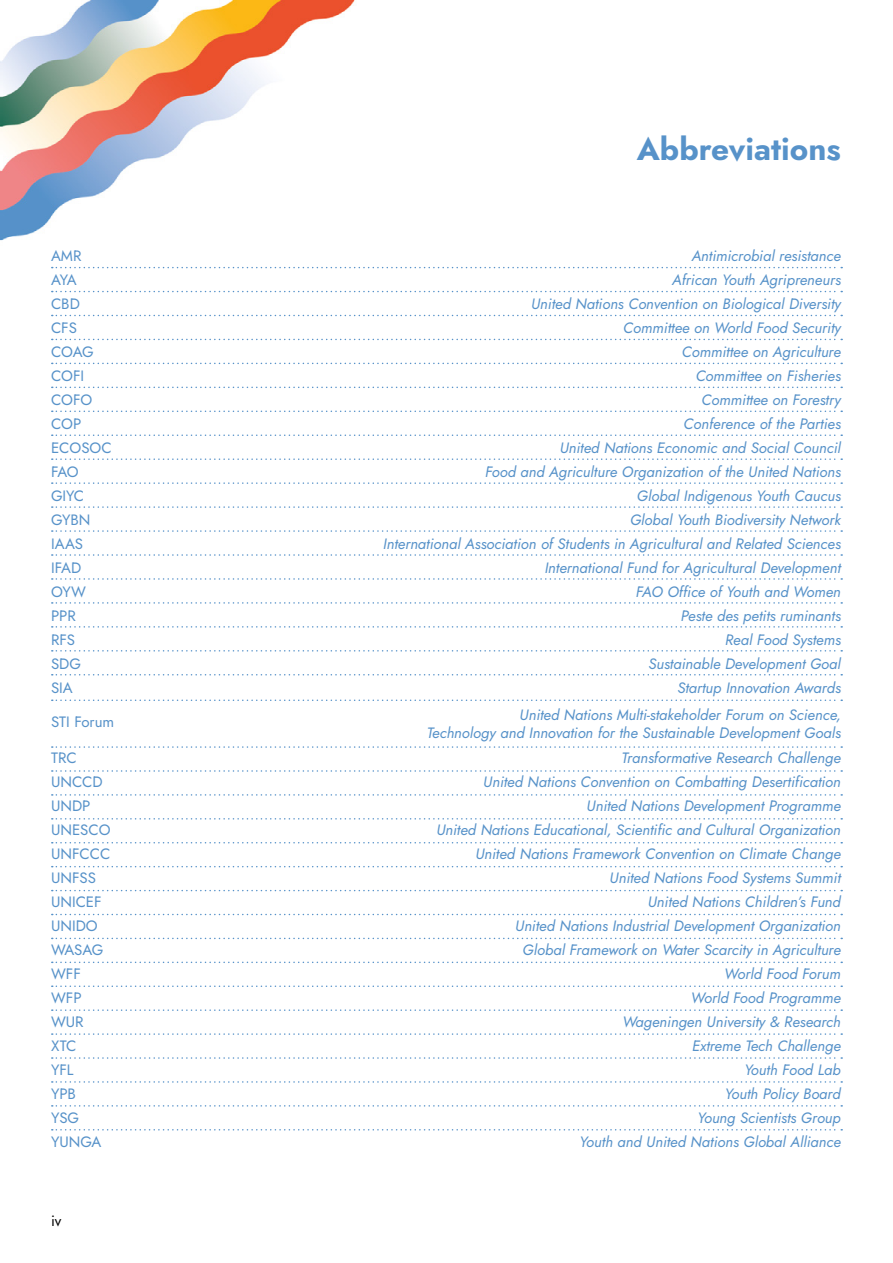
<style>
.page{position:relative;width:893px;height:1263px;background:#fff}
.page>*{position:absolute;margin:0;border:0;box-sizing:border-box;transform-origin:0 0}
.t1{font:31.5px "Jost";color:#5792c9}
.t2{font:italic 15px/18px "Jost";color:#5792c9;text-align:right}
.t3{font:15px "Jost";color:#5792c9}
.t4{font:15px "Jost";color:#000}
</style>
<div class="page">
<img style="left:0;top:0;width:355px;height:241px">
<svg style="left:52px;top:267px;width:790px;height:1px"></svg>
<svg style="left:52px;top:458px;width:790px;height:2px"></svg>
<svg style="left:52px;top:650px;width:790px;height:1px"></svg>
<svg style="left:52px;top:291px;width:790px;height:1px"></svg>
<svg style="left:52px;top:482px;width:790px;height:2px"></svg>
<svg style="left:52px;top:674px;width:790px;height:1px"></svg>
<svg style="left:52px;top:315px;width:790px;height:1px"></svg>
<svg style="left:52px;top:506px;width:790px;height:2px"></svg>
<svg style="left:52px;top:699px;width:790px;height:2px"></svg>
<svg style="left:52px;top:866px;width:790px;height:1px"></svg>
<svg style="left:52px;top:1009px;width:790px;height:2px"></svg>
<svg style="left:52px;top:339px;width:790px;height:1px"></svg>
<svg style="left:52px;top:530px;width:790px;height:2px"></svg>
<svg style="left:52px;top:842px;width:790px;height:1px"></svg>
<svg style="left:52px;top:985px;width:790px;height:2px"></svg>
<svg style="left:52px;top:1129px;width:790px;height:1px"></svg>
<svg style="left:52px;top:363px;width:790px;height:1px"></svg>
<svg style="left:52px;top:554px;width:790px;height:2px"></svg>
<svg style="left:52px;top:746px;width:790px;height:2px"></svg>
<svg style="left:52px;top:890px;width:790px;height:1px"></svg>
<svg style="left:52px;top:1033px;width:790px;height:2px"></svg>
<svg style="left:52px;top:387px;width:790px;height:1px"></svg>
<svg style="left:52px;top:578px;width:790px;height:2px"></svg>
<svg style="left:52px;top:770px;width:790px;height:2px"></svg>
<svg style="left:52px;top:914px;width:790px;height:1px"></svg>
<svg style="left:52px;top:1057px;width:790px;height:2px"></svg>
<svg style="left:52px;top:411px;width:790px;height:1px"></svg>
<svg style="left:52px;top:602px;width:790px;height:2px"></svg>
<svg style="left:52px;top:794px;width:790px;height:2px"></svg>
<svg style="left:52px;top:938px;width:790px;height:1px"></svg>
<svg style="left:52px;top:1081px;width:790px;height:2px"></svg>
<svg style="left:52px;top:434px;width:790px;height:2px"></svg>
<svg style="left:52px;top:626px;width:790px;height:2px"></svg>
<svg style="left:52px;top:818px;width:790px;height:1px"></svg>
<svg style="left:52px;top:961px;width:790px;height:2px"></svg>
<svg style="left:52px;top:1105px;width:790px;height:1px"></svg>
<h1 class="t1" style="left:637px;top:127px;width:206px">Abbreviations</h1>
<p class="t3" style="left:51px;top:245px;width:32px">AMR</p>
<p class="t2" style="left:692px;top:246px;width:151px">Antimicrobial resistance</p>
<p class="t3" style="left:51px;top:269px;width:27px">AYA</p>
<p class="t2" style="left:672px;top:270px;width:170px">African Youth Agripreneurs</p>
<p class="t3" style="left:51px;top:293px;width:30px">CBD</p>
<p class="t2" style="left:531px;top:294px;width:311px">United Nations Convention on Biological Diversity</p>
<p class="t3" style="left:51px;top:317px;width:27px">CFS</p>
<p class="t2" style="left:623px;top:318px;width:219px">Committee on World Food Security</p>
<p class="t3" style="left:51px;top:341px;width:44px">COAG</p>
<p class="t2" style="left:682px;top:342px;width:161px">Committee on Agriculture</p>
<p class="t3" style="left:51px;top:365px;width:35px">COFI</p>
<p class="t2" style="left:696px;top:366px;width:147px">Committee on Fisheries</p>
<p class="t3" style="left:51px;top:389px;width:43px">COFO</p>
<p class="t2" style="left:702px;top:390px;width:141px">Committee on Forestry</p>
<p class="t3" style="left:51px;top:413px;width:32px">COP</p>
<p class="t2" style="left:683px;top:414px;width:159px">Conference of the Parties</p>
<p class="t3" style="left:51px;top:437px;width:62px">ECOSOC</p>
<p class="t2" style="left:560px;top:438px;width:283px">United Nations Economic and Social Council</p>
<p class="t3" style="left:51px;top:461px;width:29px">FAO</p>
<p class="t2" style="left:485px;top:462px;width:357px">Food and Agriculture Organization of the United Nations</p>
<p class="t3" style="left:51px;top:485px;width:35px">GIYC</p>
<p class="t2" style="left:637px;top:486px;width:205px">Global Indigenous Youth Caucus</p>
<p class="t3" style="left:51px;top:509px;width:41px">GYBN</p>
<p class="t2" style="left:630px;top:510px;width:212px">Global Youth Biodiversity Network</p>
<p class="t3" style="left:51px;top:533px;width:34px">IAAS</p>
<p class="t2" style="left:383px;top:534px;width:459px">International Association of Students in Agricultural and Related Sciences</p>
<p class="t3" style="left:51px;top:557px;width:32px">IFAD</p>
<p class="t2" style="left:545px;top:558px;width:298px">International Fund for Agricultural Development</p>
<p class="t3" style="left:51px;top:581px;width:37px">OYW</p>
<p class="t2" style="left:636px;top:582px;width:206px">FAO Office of Youth and Women</p>
<p class="t3" style="left:51px;top:605px;width:26px">PPR</p>
<p class="t2" style="left:681px;top:606px;width:162px">Peste des petits ruminants</p>
<p class="t3" style="left:51px;top:629px;width:26px">RFS</p>
<p class="t2" style="left:725px;top:630px;width:117px">Real Food Systems</p>
<p class="t3" style="left:51px;top:653px;width:32px">SDG</p>
<p class="t2" style="left:648px;top:654px;width:194px">Sustainable Development Goal</p>
<p class="t3" style="left:51px;top:677px;width:23px">SIA</p>
<p class="t2" style="left:677px;top:678px;width:165px">Startup Innovation Awards</p>
<p class="t3" style="left:51px;top:712px;width:65px">STI Forum</p>
<p class="t2" style="left:427px;top:705px;width:415px">United Nations Multi-stakeholder Forum on Science,<br>Technology and Innovation for the Sustainable Development Goals</p>
<p class="t3" style="left:51px;top:748px;width:27px">TRC</p>
<p class="t2" style="left:622px;top:749px;width:221px">Transformative Research Challenge</p>
<p class="t3" style="left:51px;top:772px;width:53px">UNCCD</p>
<p class="t2" style="left:483px;top:773px;width:359px">United Nations Convention on Combatting Desertification</p>
<p class="t3" style="left:51px;top:796px;width:41px">UNDP</p>
<p class="t2" style="left:587px;top:797px;width:256px">United Nations Development Programme</p>
<p class="t3" style="left:51px;top:820px;width:61px">UNESCO</p>
<p class="t2" style="left:436px;top:821px;width:406px">United Nations Educational, Scientific and Cultural Organization</p>
<p class="t3" style="left:51px;top:844px;width:61px">UNFCCC</p>
<p class="t2" style="left:475px;top:845px;width:367px">United Nations Framework Convention on Climate Change</p>
<p class="t3" style="left:51px;top:868px;width:46px">UNFSS</p>
<p class="t2" style="left:610px;top:869px;width:233px">United Nations Food Systems Summit</p>
<p class="t3" style="left:51px;top:892px;width:52px">UNICEF</p>
<p class="t2" style="left:648px;top:893px;width:195px">United Nations Children’s Fund</p>
<p class="t3" style="left:51px;top:916px;width:48px">UNIDO</p>
<p class="t2" style="left:515px;top:917px;width:327px">United Nations Industrial Development Organization</p>
<p class="t3" style="left:51px;top:940px;width:54px">WASAG</p>
<p class="t2" style="left:522px;top:941px;width:320px">Global Framework on Water Scarcity in Agriculture</p>
<p class="t3" style="left:51px;top:964px;width:31px">WFF</p>
<p class="t2" style="left:724px;top:965px;width:118px">World Food Forum</p>
<p class="t3" style="left:51px;top:988px;width:32px">WFP</p>
<p class="t2" style="left:691px;top:989px;width:152px">World Food Programme</p>
<p class="t3" style="left:51px;top:1012px;width:34px">WUR</p>
<p class="t2" style="left:623px;top:1013px;width:220px">Wageningen University &amp; Research</p>
<p class="t3" style="left:51px;top:1036px;width:27px">XTC</p>
<p class="t2" style="left:692px;top:1037px;width:150px">Extreme Tech Challenge</p>
<p class="t3" style="left:51px;top:1060px;width:24px">YFL</p>
<p class="t2" style="left:744px;top:1061px;width:98px">Youth Food Lab</p>
<p class="t3" style="left:51px;top:1084px;width:27px">YPB</p>
<p class="t2" style="left:725px;top:1085px;width:118px">Youth Policy Board</p>
<p class="t3" style="left:51px;top:1108px;width:30px">YSG</p>
<p class="t2" style="left:697px;top:1109px;width:145px">Young Scientists Group</p>
<p class="t3" style="left:51px;top:1132px;width:52px">YUNGA</p>
<p class="t2" style="left:580px;top:1133px;width:263px">Youth and United Nations Global Alliance</p>
<p class="t4" style="left:51px;top:1210px;width:12px">iv</p>
</div>
